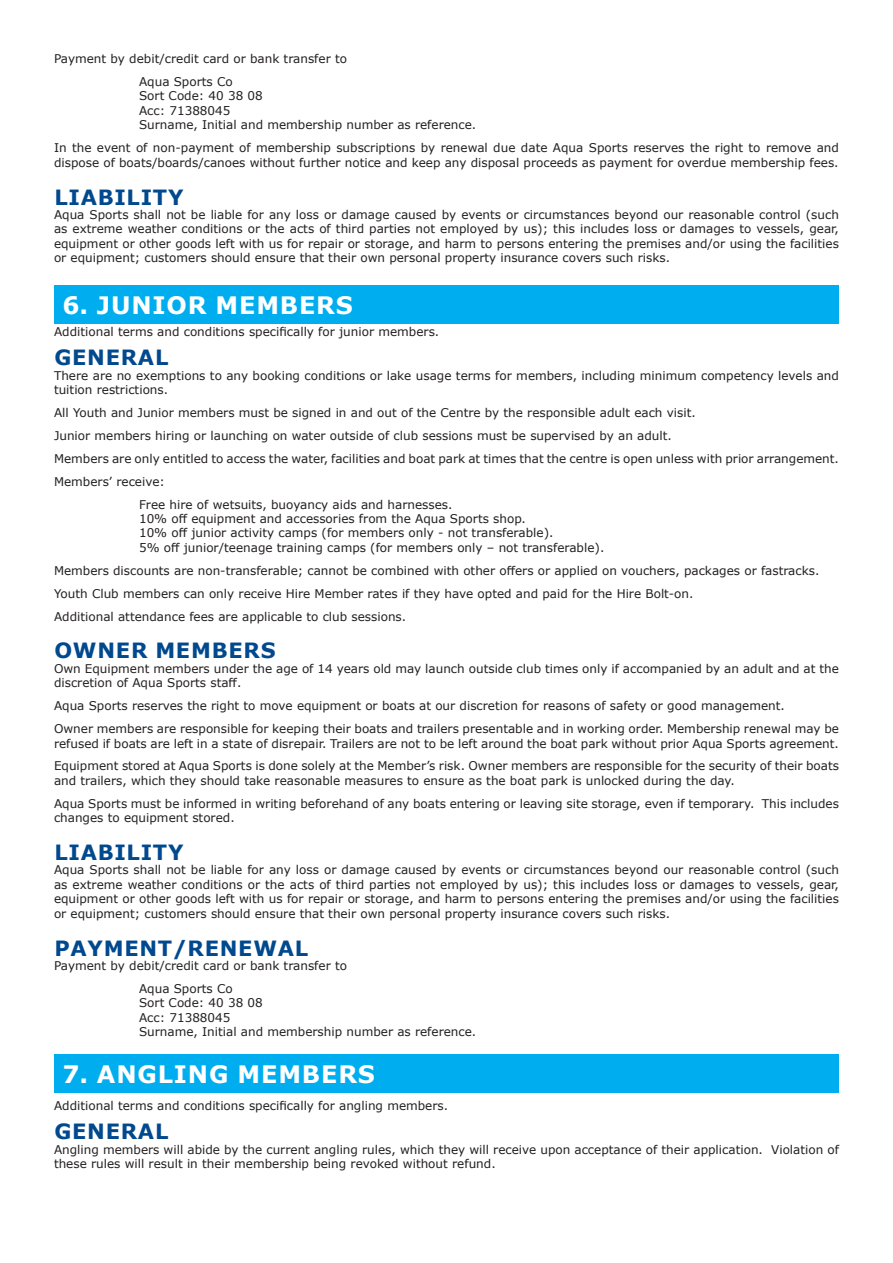
<style>
.page{position:relative;width:893px;height:1263px;background:#fff}
.page>*{position:absolute;margin:0;border:0;box-sizing:border-box;transform-origin:0 0}
.T_C_Text{font:700 24px "Verdana";letter-spacing:.035em;color:#fff}
.T_C_Heading{font:700 21px "Verdana";letter-spacing:.035em;color:#01498e}
.T_C_Text-2{font:12px/14.4px "Verdana";color:#231f20}
.T_C_List{font:12px "Verdana";color:#231f20}
.T_C_List_Final_Line{font:12px "Verdana";color:#231f20}
.T_C_Sub-Description{font:12px "Verdana";color:#231f20}
</style>
<div class="page">
<div style="left:54px;top:285px;width:785px;height:39px;background:#00aeef"></div>
<div style="left:54px;top:1054px;width:785px;height:39px;background:#00aeef"></div>
<p class="T_C_Text-2" style="left:54px;top:51px;width:295px">Payment by debit/credit card or bank transfer to</p>
<p class="T_C_List" style="left:139px;top:73px;width:95px">Aqua Sports Co</p>
<p class="T_C_List" style="left:139px;top:88px;width:125px">Sort Code: 40 38 08</p>
<p class="T_C_List" style="left:139px;top:102px;width:93px">Acc: 71388045</p>
<p class="T_C_List_Final_Line" style="left:139px;top:117px;width:339px">Surname, Initial and membership number as reference.</p>
<p class="T_C_Text-2" style="left:54px;top:140px;width:786px">In the event of non-payment of membership subscriptions by renewal due date Aqua Sports reserves the right to remove and dispose of boats/boards/canoes without further notice and keep any disposal proceeds as payment for overdue membership fees.</p>
<p class="T_C_Heading" style="left:54px;top:182px;width:131px">LIABILITY</p>
<p class="T_C_Text-2" style="left:54px;top:207px;width:786px;text-align:justify">Aqua Sports shall not be liable for any loss or damage caused by events or circumstances beyond our reasonable control (such as extreme weather conditions or the acts of third parties not employed by us); this includes loss or damages to vessels, gear, equipment or other goods left with us for repair or storage, and harm to persons entering the premises and/or using the facilities or equipment; customers should ensure that their own personal property insurance covers such risks.</p>
<p class="T_C_Text" style="left:63px;top:288px;width:292px">6. JUNIOR MEMBERS</p>
<p class="T_C_Sub-Description" style="left:54px;top:323px;width:387px">Additional terms and conditions specifically for junior members.</p>
<p class="T_C_Heading" style="left:54px;top:343px;width:116px">GENERAL</p>
<p class="T_C_Text-2" style="left:54px;top:368px;width:786px">There are no exemptions to any booking conditions or lake usage terms for members, including minimum competency levels and tuition restrictions.</p>
<p class="T_C_Text-2" style="left:54px;top:405px;width:643px">All Youth and Junior members must be signed in and out of the Centre by the responsible adult each visit.</p>
<p class="T_C_Text-2" style="left:54px;top:428px;width:619px">Junior members hiring or launching on water outside of club sessions must be supervised by an adult.</p>
<p class="T_C_Text-2" style="left:54px;top:451px;width:786px">Members are only entitled to access the water, facilities and boat park at times that the centre is open unless with prior arrangement.</p>
<p class="T_C_Text-2" style="left:54px;top:474px;width:112px">Members’ receive:</p>
<p class="T_C_List" style="left:139px;top:496px;width:315px">Free hire of wetsuits, buoyancy aids and harnesses.</p>
<p class="T_C_List" style="left:139px;top:510px;width:388px">10% off equipment and accessories from the Aqua Sports shop.</p>
<p class="T_C_List" style="left:139px;top:525px;width:416px">10% off junior activity camps (for members only - not transferable).</p>
<p class="T_C_List_Final_Line" style="left:139px;top:539px;width:467px">5% off junior/teenage training camps (for members only – not transferable).</p>
<p class="T_C_Text-2" style="left:54px;top:563px;width:767px">Members discounts are non-transferable; cannot be combined with other offers or applied on vouchers, packages or fastracks.</p>
<p class="T_C_Text-2" style="left:54px;top:586px;width:641px">Youth Club members can only receive Hire Member rates if they have opted and paid for the Hire Bolt-on.</p>
<p class="T_C_Text-2" style="left:54px;top:609px;width:354px">Additional attendance fees are applicable to club sessions.</p>
<p class="T_C_Heading" style="left:54px;top:636px;width:223px">OWNER MEMBERS</p>
<p class="T_C_Text-2" style="left:54px;top:661px;width:786px">Own Equipment members under the age of 14 years old may launch outside club times only if accompanied by an adult and at the discretion of Aqua Sports staff.</p>
<p class="T_C_Text-2" style="left:54px;top:698px;width:732px">Aqua Sports reserves the right to move equipment or boats at our discretion for reasons of safety or good management.</p>
<p class="T_C_Text-2" style="left:54px;top:721px;width:786px">Owner members are responsible for keeping their boats and trailers presentable and in working order. Membership renewal may be refused if boats are left in a state of disrepair. Trailers are not to be left around the boat park without prior Aqua Sports agreement.</p>
<p class="T_C_Text-2" style="left:54px;top:759px;width:786px">Equipment stored at Aqua Sports is done solely at the Member’s risk. Owner members are responsible for the security of their boats and trailers, which they should take reasonable measures to ensure as the boat park is unlocked during the day.</p>
<p class="T_C_Text-2" style="left:54px;top:796px;width:786px">Aqua Sports must be informed in writing beforehand of any boats entering or leaving site storage, even if temporary. This includes changes to equipment stored.</p>
<p class="T_C_Heading" style="left:54px;top:837px;width:131px">LIABILITY</p>
<p class="T_C_Text-2" style="left:54px;top:863px;width:786px;text-align:justify">Aqua Sports shall not be liable for any loss or damage caused by events or circumstances beyond our reasonable control (such as extreme weather conditions or the acts of third parties not employed by us); this includes loss or damages to vessels, gear, equipment or other goods left with us for repair or storage, and harm to persons entering the premises and/or using the facilities or equipment; customers should ensure that their own personal property insurance covers such risks.</p>
<p class="T_C_Heading" style="left:54px;top:933px;width:255px">PAYMENT/RENEWAL</p>
<p class="T_C_Text-2" style="left:54px;top:958px;width:295px">Payment by debit/credit card or bank transfer to</p>
<p class="T_C_List" style="left:139px;top:980px;width:95px">Aqua Sports Co</p>
<p class="T_C_List" style="left:139px;top:995px;width:125px">Sort Code: 40 38 08</p>
<p class="T_C_List" style="left:139px;top:1009px;width:93px">Acc: 71388045</p>
<p class="T_C_List_Final_Line" style="left:139px;top:1023px;width:339px">Surname, Initial and membership number as reference.</p>
<p class="T_C_Text" style="left:63px;top:1057px;width:314px">7. ANGLING MEMBERS</p>
<p class="T_C_Sub-Description" style="left:54px;top:1097px;width:396px">Additional terms and conditions specifically for angling members.</p>
<p class="T_C_Heading" style="left:54px;top:1117px;width:116px">GENERAL</p>
<p class="T_C_Text-2" style="left:54px;top:1142px;width:786px">Angling members will abide by the current angling rules, which they will receive upon acceptance of their application. Violation of these rules will result in their membership being revoked without refund.</p>
</div>
